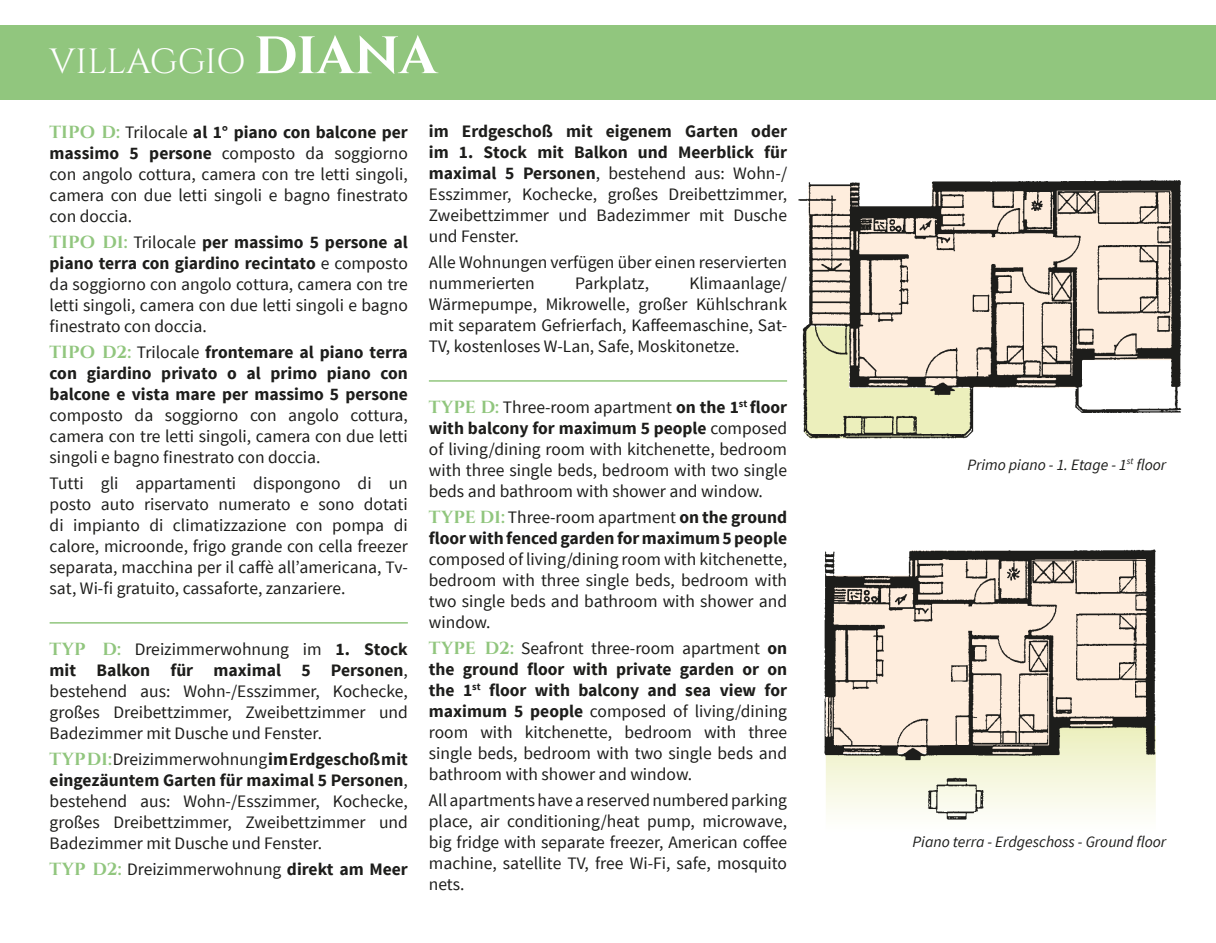
<style>
.page{position:relative;width:1216px;height:943px;background:#fff}
.page>*{position:absolute;margin:0;border:0;box-sizing:border-box;transform-origin:0 0}
.t1{font:35px "Cinzel";letter-spacing:-.005em;color:#fff}
.t2{font:17.5px/21px "Source Sans Pro";color:#1d1d1b;text-align:justify}
.t3{font:700 17.5px/21px "Source Sans Pro";color:#1d1d1b;text-align:justify}
.t4{font:italic 15.75px "Source Sans Pro";color:#1d1d1b}
.s1{font-weight:700;font-size:52.5px}
.s2{font-family:"Cinzel";font-weight:700;color:#91c67e}
.s3{font-weight:700}
.s4{font-family:"Cinzel";color:#91c67e}
.s5{font-weight:400}
</style>
<div class="page">
<div style="left:0;top:25px;width:1215px;height:74px;background:#91c67e"></div>
<hr style="left:50px;top:622px;width:358px;height:1px;background:#91c67e">
<hr style="left:429px;top:380px;width:358px;height:2px;background:#91c67e">
<img style="left:784px;top:180px;width:398px;height:259px">
<img style="left:824px;top:549px;width:332px;height:271px">
<h1 class="t1" style="left:50px;top:41px;width:389px">VILLAGGIO <span class="s1">DIANA</span></h1>
<p class="t2" style="left:50px;top:122px;width:360px"><span class="s2">TIPO D:</span> Trilocale <span class="s3">al 1° piano con balcone per massimo 5 persone</span> composto da soggiorno con angolo cottura, camera con tre letti singoli, camera con due letti singoli e bagno finestrato con doccia.</p>
<p class="t2" style="left:50px;top:232px;width:360px"><span class="s2">TIPO D1:</span> Trilocale <span class="s3">per massimo 5 persone al piano terra con giardino recintato</span> e composto da soggiorno con angolo cottura, camera con tre letti singoli, camera con due letti singoli e bagno finestrato con doccia.</p>
<p class="t3" style="left:50px;top:342px;width:360px"><span class="s4">TIPO D2:</span> <span class="s5">Trilocale</span> frontemare al piano terra con giardino privato o al primo piano con balcone e vista mare per massimo 5 persone</p>
<p class="t2" style="left:50px;top:405px;width:360px">composto da soggiorno con angolo cottura, camera con tre letti singoli, camera con due letti singoli e bagno finestrato con doccia.</p>
<p class="t2" style="left:50px;top:473px;width:360px">Tutti gli appartamenti dispongono di un posto auto riservato numerato e sono dotati di impianto di climatizzazione con pompa di calore, microonde, frigo grande con cella freezer separata, macchina per il caffè all’americana, Tv&shy;sat, Wi-fi gratuito, cassaforte, zanzariere.</p>
<p class="t2" style="left:50px;top:638px;width:360px"><span class="s2">TYP D:</span> Dreizimmerwohnung im <span class="s3">1. Stock mit Balkon für maximal 5 Personen</span>, bestehend aus: Wohn-/Esszimmer, Kochecke, großes Dreibettzimmer, Zweibettzimmer und Badezimmer mit Dusche und Fenster.</p>
<p class="t2" style="left:50px;top:748px;width:360px"><span class="s2">TYP D1:</span>Dreizimmerwohnung <span class="s3">im Erdgeschoß mit eingezäuntem Garten für maximal 5 Personen</span>, bestehend aus: Wohn-/Esszimmer, Kochecke, großes Dreibettzimmer, Zweibettzimmer und Badezimmer mit Dusche und Fenster.</p>
<p class="t2" style="left:50px;top:858px;width:360px"><span class="s2">TYP D2:</span> Dreizimmerwohnung <span class="s3">direkt am Meer</span></p>
<p class="t2" style="left:429px;top:121px;width:360px"><span class="s3">im Erdgeschoß mit eigenem Garten oder im 1. Stock mit Balkon und Meerblick für maximal 5 Personen</span>, bestehend aus: Wohn-/ Esszimmer, Kochecke, großes Dreibettzimmer, Zweibettzimmer und Badezimmer mit Dusche und Fenster.</p>
<p class="t2" style="left:429px;top:252px;width:360px">Alle Wohnungen verfügen über einen reservierten nummerierten</p>
<p class="t2" style="left:429px;top:273px;width:360px;text-indent:260px">Klimaanlage/ Wärmepumpe, Mikrowelle, großer Kühlschrank mit separatem Gefrierfach, Kaffeemaschine, Sat-TV, kostenloses W-Lan, Safe, Moskitonetze.</p>
<p class="t2" style="left:575px;top:273px;width:75px">Parkplatz,</p>
<p class="t2" style="left:429px;top:396px;width:360px"><span class="s2">TYPE D:</span> Three-room apartment <span class="s3">on the 1</span><sup>st</sup> <span class="s3">floor with balcony for maximum 5 people</span> composed of living/dining room with kitchenette, bedroom with three single beds, bedroom with two single beds and bathroom with shower and window.</p>
<p class="t3" style="left:429px;top:507px;width:360px"><span class="s4">TYPE D1:</span> <span class="s5">Three-room apartment</span> on the ground floor with fenced garden for maximum 5 people</p>
<p class="t2" style="left:429px;top:548px;width:360px">composed of living/dining room with kitchenette, bedroom with three single beds, bedroom with two single beds and bathroom with shower and window.</p>
<p class="t2" style="left:429px;top:637px;width:360px"><span class="s2">TYPE D2:</span> Seafront three-room apartment <span class="s3">on the ground floor with private garden or on the 1</span><sup>st</sup> <span class="s3">floor with balcony and sea view for maximum 5 people</span> composed of living/dining room with kitchenette, bedroom with three single beds, bedroom with two single beds and bathroom with shower and window.</p>
<p class="t2" style="left:429px;top:789px;width:360px">All apartments have a reserved numbered parking place, air conditioning/heat pump, microwave, big fridge with separate freezer, American coffee machine, satellite TV, free Wi-Fi, safe, mosquito nets.</p>
<p class="t4" style="left:967px;top:455px;width:200px">Primo piano - 1. Etage - 1<sup>st</sup> floor</p>
<p class="t4" style="left:912px;top:832px;width:255px">Piano terra - Erdgeschoss - Ground floor</p>
</div>
